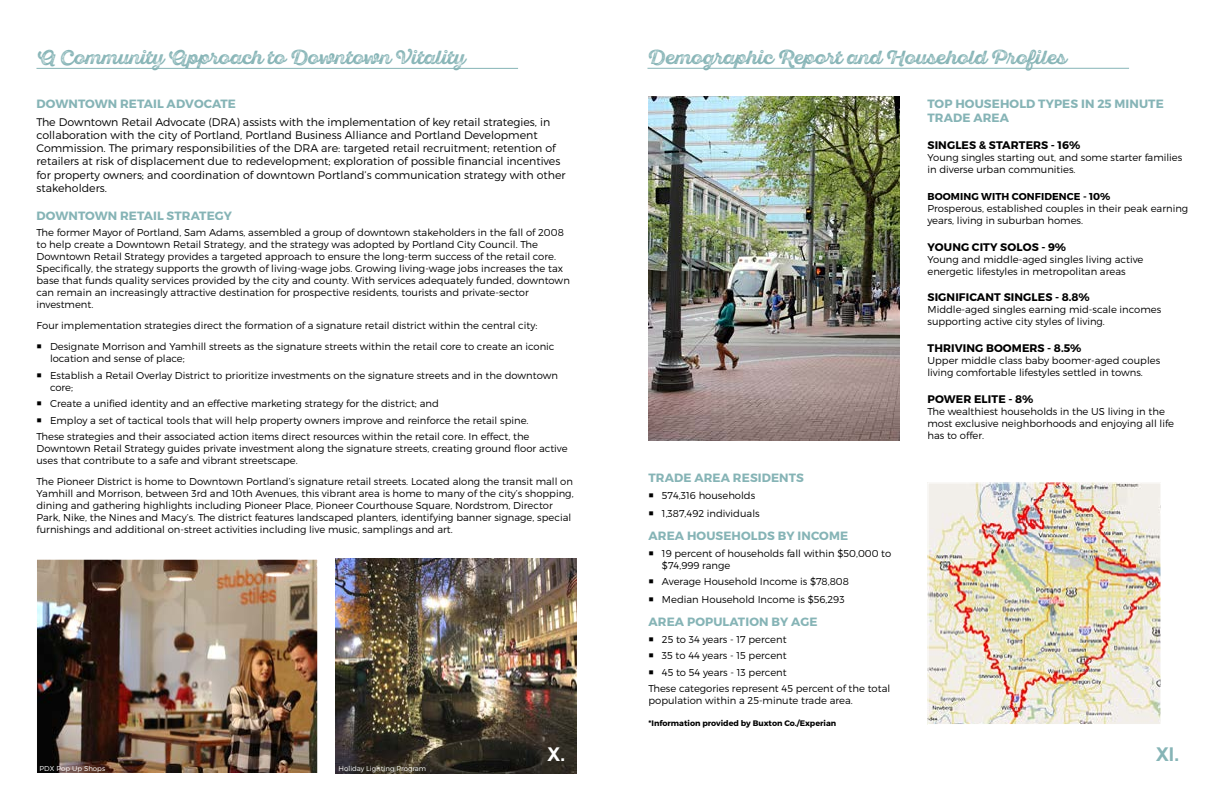
<style>
.page{position:relative;width:1224px;height:792px;background:#fff}
.page>*{position:absolute;margin:0;border:0;box-sizing:border-box;transform-origin:0 0}
.t1{font:19px "Sant Elia Rough Alt Bold Thr DMO";color:#86b4b6}
.t2{font:700 19px "Arial";color:#86b4b6}
.t3{font:700 19px "Arial";color:#fff}
.t4{font:700 12px/14.4px "Montserrat";letter-spacing:.01em;color:#86b4b6}
.t5{font:300 11px/13.2px "Montserrat";color:#000}
.t6{font:700 11px "Montserrat";letter-spacing:.01em;color:#000}
.t7{font:300 10px/12px "Montserrat";color:#000}
.t8{font:700 10px "Montserrat";letter-spacing:.01em;color:#000}
.t9{font:700 8px "Montserrat";color:#000}
.t10{font:300 7px "Montserrat";color:#fff}
</style>
<div class="page">
<img style="left:336px;top:559px;width:241px;height:215px">
<hr style="left:36px;top:68px;width:482px;height:1px;background:#86b4b6">
<hr style="left:647px;top:68px;width:482px;height:1px;background:#86b4b6">
<img style="left:38px;top:561px;width:278px;height:211px">
<div style="left:36px;top:559px;width:282px;height:215px;border:1px solid #fff"></div>
<img style="left:929px;top:484px;width:230px;height:239px">
<div style="left:927px;top:482px;width:234px;height:243px;border:1px solid #fff"></div>
<img style="left:648px;top:96px;width:252px;height:345px">
<h1 class="t1" style="left:36px;top:46px;width:430px">A Community Approach to Downtown Vitality</h1>
<h1 class="t1" style="left:647px;top:46px;width:420px">Demographic Report and Household Profiles</h1>
<p class="t4" style="left:37px;top:97px;width:201px">DOWNTOWN RETAIL ADVOCATE</p>
<p class="t5" style="left:37px;top:115px;width:531px">The Downtown Retail Advocate (DRA) assists with the implementation of key retail strategies, in collaboration with the city of Portland, Portland Business Alliance and Portland Development Commission. The primary responsibilities of the DRA are: targeted retail recruitment; retention of retailers at risk of displacement due to redevelopment; exploration of possible financial incentives for property owners; and coordination of downtown Portland’s communication strategy with other stakeholders.</p>
<p class="t4" style="left:37px;top:208px;width:197px">DOWNTOWN RETAIL STRATEGY</p>
<p class="t7" style="left:37px;top:226px;width:535px">The former Mayor of Portland, Sam Adams, assembled a group of downtown stakeholders in the fall of 2008 to help create a Downtown Retail Strategy, and the strategy was adopted by Portland City Council. The Downtown Retail Strategy provides a targeted approach to ensure the long-term success of the retail core.<br>Specifically, the strategy supports the growth of living-wage jobs. Growing living-wage jobs increases the tax base that funds quality services provided by the city and county. With services adequately funded, downtown can remain an increasingly attractive destination for prospective residents, tourists and private-sector investment.</p>
<p class="t7" style="left:50px;top:315px;width:506px;line-height:21px;text-indent:-14px">Four implementation strategies direct the formation of a signature retail district within the central city:<br>Designate Morrison and Yamhill streets as the signature streets within the retail core to create an iconic</p>
<p class="t7" style="left:50px;top:350px;width:509px;line-height:16.5px">location and sense of place;<br>Establish a Retail Overlay District to prioritize investments on the signature streets and in the downtown</p>
<p class="t7" style="left:50px;top:381px;width:25px">core;</p>
<p class="t7" style="left:50px;top:397px;width:390px">Create a unified identity and an effective marketing strategy for the district; and</p>
<p class="t7" style="left:50px;top:414px;width:480px">Employ a set of tactical tools that will help property owners improve and reinforce the retail spine.</p>
<p class="t7" style="left:37px;top:430px;width:495px">These strategies and their associated action items direct resources within the retail core. In effect, the</p>
<p class="t7" style="left:37px;top:442px;width:533px">Downtown Retail Strategy guides private investment along the signature streets, creating ground floor active uses that contribute to a safe and vibrant streetscape.</p>
<p class="t7" style="left:37px;top:475px;width:539px">The Pioneer District is home to Downtown Portland’s signature retail streets. Located along the transit mall on Yamhill and Morrison, between 3rd and 10th Avenues, this vibrant area is home to many of the city’s shopping, dining and gathering highlights including Pioneer Place, Pioneer Courthouse Square, Nordstrom, Director Park, Nike, the Nines and Macy’s. The district features landscaped planters, identifying banner signage, special furnishings and additional on-street activities including live music, samplings and art.</p>
<p class="t10" style="left:40px;top:764px;width:67px">PDX Pop Up Shops</p>
<p class="t10" style="left:339px;top:764px;width:89px">Holiday Lighting Program</p>
<h1 class="t3" style="left:547px;top:741px;width:19px">X.</h1>
<p class="t4" style="left:649px;top:471px;width:157px">TRADE AREA RESIDENTS</p>
<p class="t7" style="left:662px;top:486px;width:99px;line-height:17.7px">574,316 households<br>1,387,492 individuals</p>
<p class="t4" style="left:649px;top:529px;width:201px">AREA HOUSEHOLDS BY INCOME</p>
<p class="t7" style="left:662px;top:547px;width:231px">19 percent of households fall within $50,000 to $74,999 range</p>
<p class="t7" style="left:662px;top:573px;width:188px;line-height:17.7px">Average Household Income is $78,808<br>Median Household Income is $56,293</p>
<p class="t4" style="left:649px;top:615px;width:170px">AREA POPULATION BY AGE</p>
<p class="t7" style="left:662px;top:633px;width:126px">25 to 34 years - 17 percent</p>
<p class="t7" style="left:662px;top:649px;width:126px">35 to 44 years - 15 percent</p>
<p class="t7" style="left:662px;top:666px;width:126px">45 to 54 years - 13 percent</p>
<p class="t7" style="left:648px;top:682px;width:243px">These categories represent 45 percent of the total</p>
<p class="t7" style="left:648px;top:694px;width:206px">population within a 25-minute trade area.</p>
<p class="t9" style="left:648px;top:719px;width:189px">*Information provided by Buxton Co./Experian</p>
<p class="t4" style="left:928px;top:97px;width:238px">TOP HOUSEHOLD TYPES IN 25 MINUTE<br>TRADE AREA</p>
<p class="t6" style="left:928px;top:138px;width:154px">SINGLES &amp; STARTERS - 16%</p>
<p class="t7" style="left:927px;top:151px;width:256px">Young singles starting out, and some starter families in diverse urban communities.</p>
<p class="t8" style="left:928px;top:190px;width:184px">BOOMING WITH CONFIDENCE - 10%</p>
<p class="t7" style="left:927px;top:202px;width:262px">Prosperous, established couples in their peak earning years, living in suburban homes.</p>
<p class="t6" style="left:928px;top:240px;width:140px">YOUNG CITY SOLOS - 9%</p>
<p class="t7" style="left:927px;top:253px;width:217px">Young and middle-aged singles living active energetic lifestyles in metropolitan areas</p>
<p class="t6" style="left:928px;top:291px;width:164px">SIGNIFICANT SINGLES - 8.8%</p>
<p class="t7" style="left:927px;top:304px;width:235px">Middle-aged singles earning mid-scale incomes supporting active city styles of living.</p>
<p class="t6" style="left:928px;top:341px;width:155px">THRIVING BOOMERS - 8.5%</p>
<p class="t7" style="left:927px;top:354px;width:234px">Upper middle class baby boomer-aged couples living comfortable lifestyles settled in towns.</p>
<p class="t6" style="left:928px;top:392px;width:107px">POWER ELITE - 8%</p>
<p class="t7" style="left:927px;top:405px;width:248px">The wealthiest households in the US living in the most exclusive neighborhoods and enjoying all life has to offer.</p>
<h1 class="t2" style="left:1156px;top:741px;width:25px">XI.</h1>
</div>
